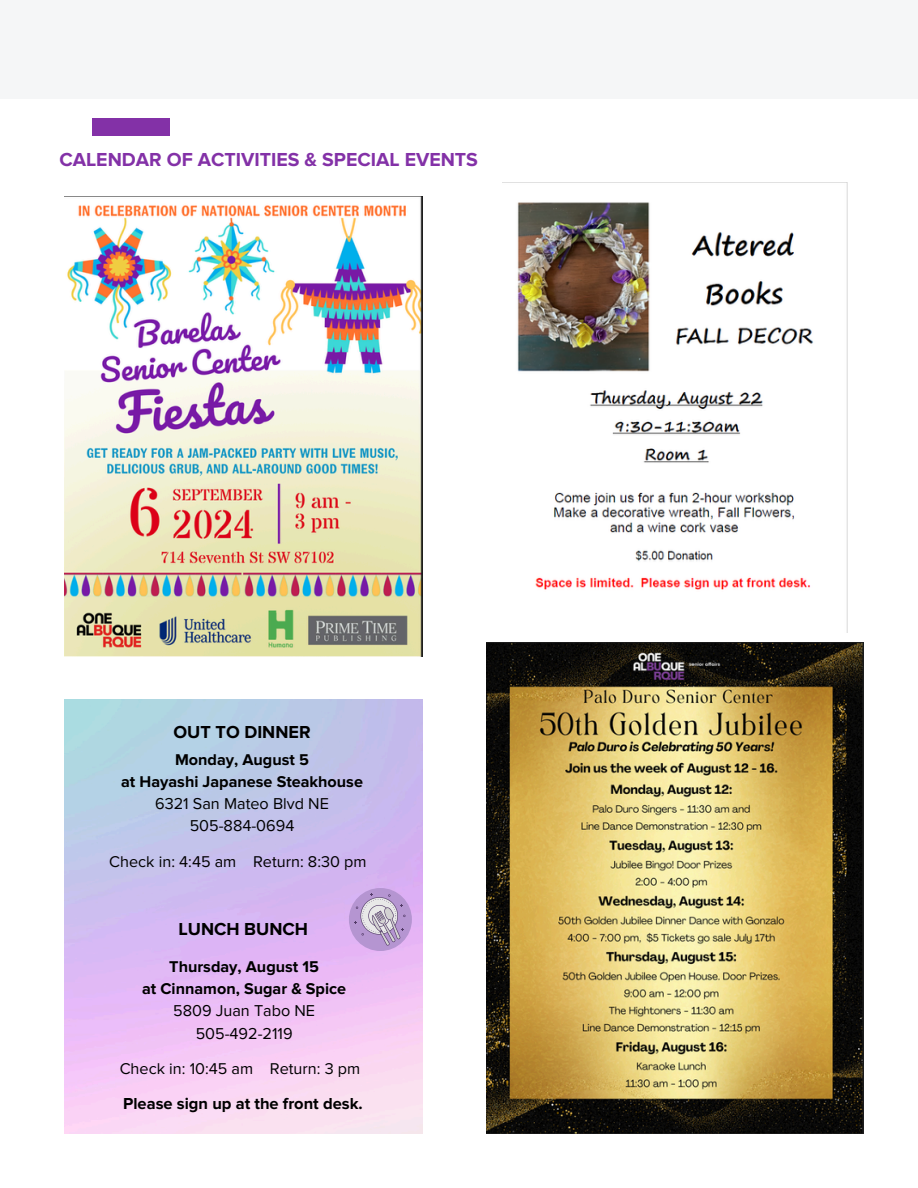
<style>
.page{position:relative;width:918px;height:1188px;background:#fff}
.page>*{position:absolute;margin:0;border:0;box-sizing:border-box;transform-origin:0 0}
.t1{font:700 19.5px "Proxima Nova";color:#8331a7}
.t2{font:700 18px "Proxima Nova";color:#000}
.t3{font:700 16.5px "Proxima Nova";color:#000}
.t4{font:16.2px "Proxima Nova";color:#000}
.t5{font:700 16.2px "Proxima Nova";color:#000}
</style>
<div class="page">
<div style="left:0;top:0;width:918px;height:99px;background:#f5f6f7"></div>
<div style="left:92px;top:118px;width:77px;height:17px;background:#8331a7"></div>
<img style="left:486px;top:642px;width:378px;height:492px">
<img style="left:517px;top:183px;width:331px;height:450px">
<img style="left:64px;top:196px;width:358px;height:460px">
<div style="left:349px;top:888px;width:63px;height:63px;background:#b595d1;border-radius:50%"></div>
<svg style="left:354px;top:893px;width:52px;height:53px"></svg>
<p class="t1" style="left:59px;top:148px;width:420px">CALENDAR OF ACTIVITIES &amp; SPECIAL EVENTS</p>
<p class="t2" style="left:174px;top:721px;width:139px">OUT TO DINNER</p>
<p class="t5" style="left:175px;top:750px;width:135px">Monday, August 5</p>
<p class="t5" style="left:121px;top:772px;width:243px">at Hayashi Japanese Steakhouse</p>
<h2 class="t4" style="left:155px;top:794px;width:175px">6321 San Mateo Blvd NE</h2>
<p class="t4" style="left:190px;top:816px;width:106px">505-884-0694</p>
<p class="t4" style="left:109px;top:852px;width:259px">Check in: 4:45 am Return: 8:30 pm</p>
<p class="t2" style="left:178px;top:918px;width:131px">LUNCH BUNCH</p>
<p class="t5" style="left:169px;top:957px;width:151px">Thursday, August 15</p>
<p class="t5" style="left:142px;top:979px;width:206px">at Cinnamon, Sugar &amp; Spice</p>
<h1 class="t4" style="left:173px;top:1002px;width:144px">5809 Juan Tabo NE</h1>
<p class="t4" style="left:196px;top:1024px;width:98px">505-492-2119</p>
<p class="t4" style="left:120px;top:1059px;width:242px">Check in: 10:45 am Return: 3 pm</p>
<p class="t3" style="left:123px;top:1094px;width:241px">Please sign up at the front desk.</p>
</div>
